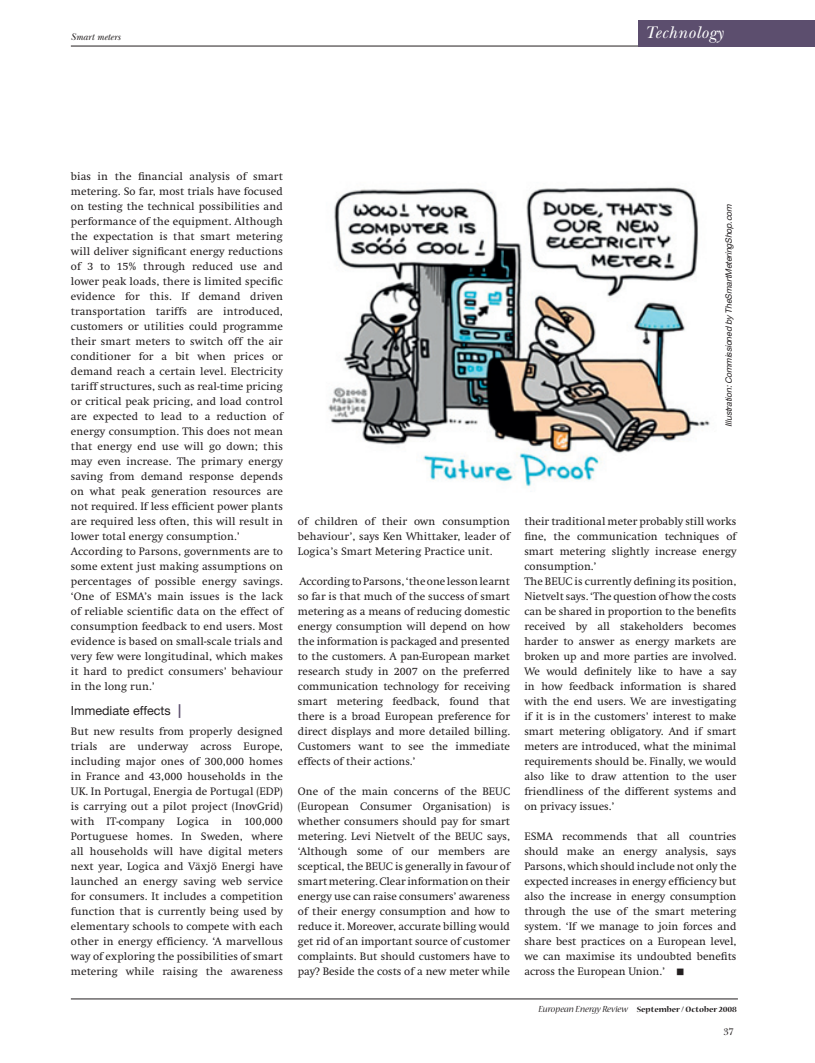
<style>
.page{position:relative;width:815px;height:1063px;background:#fff}
.page>*{position:absolute;margin:0;border:0;box-sizing:border-box;transform-origin:0 0}
.t1{font:italic 17.5px "New Baskerville";letter-spacing:.03em;color:#fff}
.t2{font:12.5px "Helvetica Neue LT Std";color:#231f20}
.t3{font:11.25px/15px "Swift";letter-spacing:.01em;color:#231f20;text-align:justify}
.t4{font:italic 10px "New Baskerville";color:#231f20}
.t5{font:10px "New Baskerville";color:#231f20}
.t6{font:italic 8.75px "Helvetica Neue LT Std";color:#231f20}
.t7{font:700 8.75px "Nueva Std";color:#231f20}
.s1{font-weight:700;font-size:13.75px;color:#5c4e6e}
.s2{font-weight:400;font-style:italic;font-size:10px}
</style>
<div class="page">
<img style="left:328px;top:187px;width:382px;height:301px">
<hr style="left:71px;top:999px;width:667px;height:1px;background:#231f20">
<hr style="left:71px;top:46px;width:744px;height:1px;background:#231f20">
<div style="left:639px;top:20px;width:176px;height:26px;background:#5c4e6e"></div>
<p class="t4" style="left:71px;top:31px;width:51px">Smart meters</p>
<h1 class="t1" style="left:645px;top:23px;width:80px">Technology</h1>
<p class="t3" style="left:71px;top:169px;width:214px;text-align:left">bias in the financial analysis of smart metering. So far, most trials have focused on testing the technical possibilities and performance of the equipment. Although the expectation is that smart metering will deliver significant energy reductions of 3 to 15% through reduced use and lower peak loads, there is limited specific evidence for this. If demand driven transportation tariffs are introduced, customers or utilities could programme their smart meters to switch off the air conditioner for a bit when prices or demand reach a certain level. Electricity tariff structures, such as real-time pricing or critical peak pricing, and load control are expected to lead to a reduction of energy consumption. This does not mean that energy end use will go down; this may even increase. The primary energy saving from demand response depends on what peak generation resources are not required. If less efficient power plants are required less often, this will result in lower total energy consumption.’ According to Parsons, governments are to some extent just making assumptions on percentages of possible energy savings. ‘One of ESMA’s main issues is the lack of reliable scientific data on the effect of consumption feedback to end users. Most evidence is based on small-scale trials and very few were longitudinal, which makes it hard to predict consumers’ behaviour in the long run.’</p>
<p class="t2" style="left:71px;top:703px;width:112px">Immediate effects <span class="s1">|</span></p>
<p class="t3" style="left:71px;top:724px;width:214px">But new results from properly designed trials are underway across Europe, including major ones of 300,000 homes in France and 43,000 households in the UK. In Portugal, Energia de Portugal (EDP) is carrying out a pilot project (InovGrid) with IT-company Logica in 100,000<br>Portuguese homes. In Sweden, where all households will have digital meters next year, Logica and Växjö Energi have launched an energy saving web service for consumers. It includes a competition function that is currently being used by elementary schools to compete with each other in energy efficiency. ‘A marvellous way of exploring the possibilities of smart metering while raising the awareness</p>
<p class="t6" style="left:724px;top:427px;width:226px;rotate:-90deg">Illustration:Commissioned by TheSmartMetering Shop.com</p>
<p class="t3" style="left:298px;top:514px;width:214px">of children of their own consumption behaviour’, says Ken Whittaker, leader of Logica’s Smart Metering Practice unit.</p>
<p class="t3" style="left:298px;top:574px;width:214px">According to Parsons, ‘the one lesson learnt so far is that much of the success of smart metering as a means of reducing domestic energy consumption will depend on how the information is packaged and presented to the customers. A pan-European market research study in 2007 on the preferred communication technology for receiving smart metering feedback, found that there is a broad European preference for direct displays and more detailed billing.<br>Customers want to see the immediate effects of their actions.’</p>
<p class="t3" style="left:298px;top:784px;width:214px">One of the main concerns of the BEUC (European Consumer Organisation) is whether consumers should pay for smart metering. Levi Nietvelt of the BEUC says, ‘Although some of our members are sceptical, the BEUC is generally in favour of smart metering. Clear information on their energy use can raise consumers’ awareness of their energy consumption and how to reduce it. Moreover, accurate billing would get rid of an important source of customer complaints. But should customers have to pay? Beside the costs of a new meter while</p>
<p class="t3" style="left:524px;top:514px;width:214px;text-align:left">their traditional meter probably still works fine, the communication techniques of smart metering slightly increase energy consumption.’<br>The BEUC is currently defining its position, Nietvelt says. ‘The question of how the costs can be shared in proportion to the benefits received by all stakeholders becomes harder to answer as energy markets are broken up and more parties are involved.<br>We would definitely like to have a say in how feedback information is shared with the end users. We are investigating if it is in the customers’ interest to make smart metering obligatory. And if smart meters are introduced, what the minimal requirements should be. Finally, we would also like to draw attention to the user friendliness of the different systems and on privacy issues.’</p>
<p class="t3" style="left:524px;top:829px;width:214px">ESMA recommends that all countries should make an energy analysis, says Parsons, which should include not only the expected increases in energy efficiency but also the increase in energy consumption through the use of the smart metering system. ‘If we manage to join forces and share best practices on a European level, we can maximise its undoubted benefits across the European Union.’ ■</p>
<p class="t7" style="left:538px;top:1005px;width:200px"><span class="s2">European Energy Review</span> September / October 2008</p>
<p class="t5" style="left:723px;top:1026px;width:12px">37</p>
</div>
